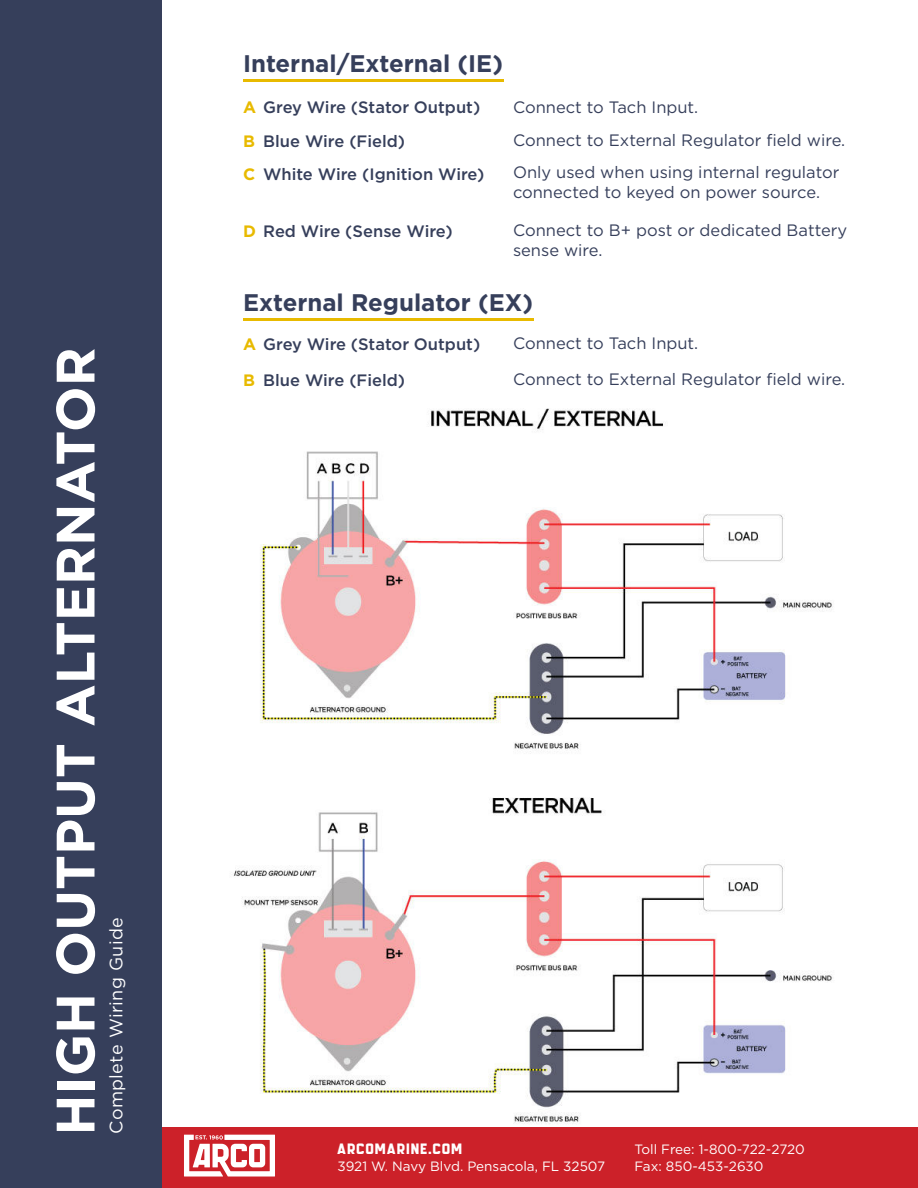
<style>
.page{position:relative;width:918px;height:1188px;background:#fff}
.page>*{position:absolute;margin:0;border:0;box-sizing:border-box;transform-origin:0 0}
.t1{font:700 54px "Gotham";color:#fff}
.t2{font:700 24px "Gotham";color:#363f5b}
.t3{font:21px "GROCHES";color:#fff}
.t4{font:18px "Gotham";letter-spacing:.02em;color:#fff}
.t5{font:16.5px/19.5px "Gotham";color:#363f5b}
.t6{font:500 16.5px "Gotham";color:#363f5b}
.t7{font:13.5px/16.2px "Gotham";color:#fff}
.s1{font-weight:700;color:#e8ba00}
</style>
<div class="page">
<div style="left:0;top:0;width:162px;height:1188px;background:#363f5b"></div>
<div style="left:162px;top:1127px;width:756px;height:61px;background:#cc2129"></div>
<svg style="left:184px;top:1135px;width:91px;height:42px"></svg>
<hr style="left:243px;top:79px;width:260px;height:3px;background:#e8ba00">
<hr style="left:243px;top:318px;width:290px;height:3px;background:#e8ba00">
<img style="left:233px;top:408px;width:600px;height:716px">
<h1 class="t1" style="left:51px;top:1136px;width:790px;rotate:-90deg">HIGH OUTPUT ALTERNATOR</h1>
<p class="t4" style="left:108px;top:1134px;width:218px;rotate:-90deg">Complete Wiring Guide</p>
<h2 class="t2" style="left:243px;top:52px;width:262px">Internal/External (IE)</h2>
<p class="t6" style="left:243px;top:100px;width:239px"><span class="s1">A</span> Grey Wire (Stator Output)</p>
<p class="t5" style="left:513px;top:98px;width:187px">Connect to Tach Input.</p>
<p class="t6" style="left:243px;top:134px;width:164px"><span class="s1">B</span> Blue Wire (Field)</p>
<p class="t5" style="left:513px;top:132px;width:334px">Connect to External Regulator field wire.</p>
<p class="t6" style="left:243px;top:167px;width:243px"><span class="s1">C</span> White Wire (Ignition Wire)</p>
<p class="t6" style="left:243px;top:223px;width:211px"><span class="s1">D</span> Red Wire (Sense Wire)</p>
<p class="t5" style="left:513px;top:164px;width:328px">Only used when using internal regulator connected to keyed on power source.</p>
<p class="t5" style="left:513px;top:222px;width:336px">Connect to B+ post or dedicated Battery sense wire.</p>
<h2 class="t2" style="left:243px;top:291px;width:292px">External Regulator (EX)</h2>
<p class="t6" style="left:243px;top:337px;width:239px"><span class="s1">A</span> Grey Wire (Stator Output)</p>
<p class="t5" style="left:513px;top:335px;width:187px">Connect to Tach Input.</p>
<p class="t6" style="left:243px;top:373px;width:164px"><span class="s1">B</span> Blue Wire (Field)</p>
<p class="t5" style="left:513px;top:371px;width:334px">Connect to External Regulator field wire.</p>
<p class="t3" style="left:338px;top:1135px;width:128px">arcomarine.com</p>
<p class="t7" style="left:338px;top:1159px;width:269px">3921 W. Navy Blvd. Pensacola, FL 32507</p>
<p class="t7" style="left:634px;top:1142px;width:172px">Toll Free: 1-800-722-2720<br>Fax: 850-453-2630</p>
</div>
